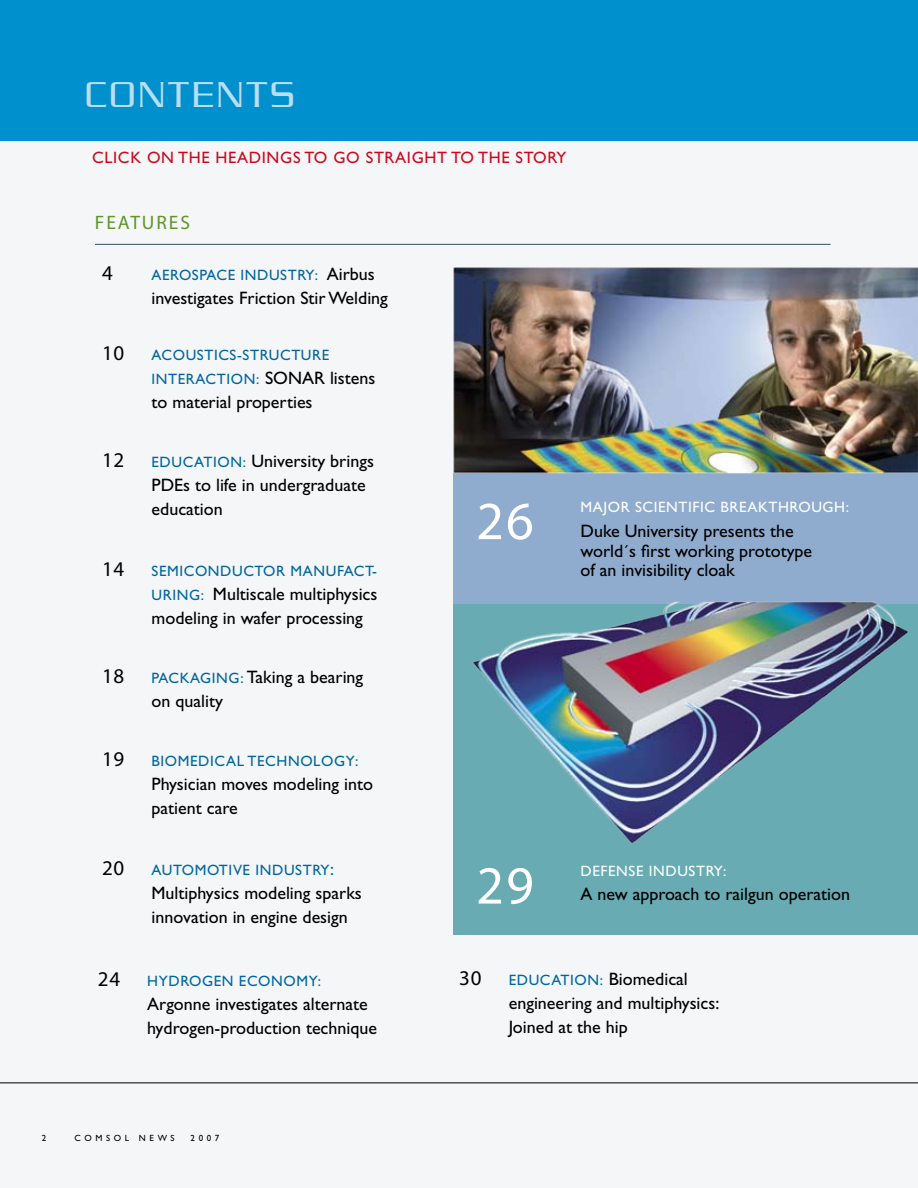
<style>
.page{position:relative;width:918px;height:1188px;background:#f4f6f8}
.page>*{position:absolute;margin:0;border:0;box-sizing:border-box;transform-origin:0 0}
.t1{font:54px "Myriad Pro";color:#fff}
.t2{font:300 39px "Serpentine";letter-spacing:.075em;color:#b7def1}
.t3{font:21px "Myriad Pro";letter-spacing:.04em;color:#000}
.t4{font:19.5px "Myriad Pro";letter-spacing:.1em;color:#5f9529}
.t5{font:18px/24px "Gill Sans";color:#000}
.t6{font:16.5px "Gill Sans";letter-spacing:.04em;color:#c90b1d}
.t7{font:15px "Gill Sans";letter-spacing:.04em;color:#0066a1}
.t8{font:15px "Gill Sans";letter-spacing:.04em;color:#fff}
.t9{font:9px "Gill Sans";letter-spacing:.4em;color:#000}
.s1{font-size:18px;color:#000}
.s2{font-size:15px;color:#0066a1}
.s3{font-size:18px}
</style>
<div class="page">
<div style="left:0;top:0;width:918px;height:141px;background:#0090cd"></div>
<hr style="left:95px;top:244px;width:736px;height:1px;background:#384e70">
<hr style="left:0;top:1083px;width:918px;height:1px;background:#000">
<img style="left:453px;top:268px;width:465px;height:816px">
<h2 class="t2" style="left:85px;top:73px;width:211px">CONTENTS</h2>
<p class="t6" style="left:92px;top:148px;width:285px">CLICKON THE HEADINGS TO GO STRAIGHT</p>
<p class="t6" style="left:451px;top:148px;width:76px">TOTHE STORY</p>
<p class="t4" style="left:95px;top:210px;width:95px">FEATURES</p>
<p class="t3" style="left:102px;top:260px;width:12px">4</p>
<p class="t7" style="left:152px;top:267px;width:225px">Ae rospace In dustry: <span class="s1">Airbus</span></p>
<p class="t5" style="left:152px;top:286px;width:238px">investigates Friction Stir Welding</p>
<p class="t3" style="left:102px;top:340px;width:24px">10</p>
<p class="t7" style="left:152px;top:347px;width:178px">Acoustics-structure</p>
<p class="t7" style="left:102px;top:371px;width:23px">In</p>
<p class="t5" style="left:152px;top:367px;width:225px;text-indent:17px"><span class="s2">teraction :</span> SONAR listens to material properties</p>
<p class="t3" style="left:102px;top:447px;width:24px">12</p>
<p class="t5" style="left:152px;top:449px;width:224px"><span class="s2">Education :</span> University brings<br>PDEs to life in undergraduate education</p>
<p class="t3" style="left:102px;top:556px;width:24px">14</p>
<p class="t7" style="left:152px;top:562px;width:227px">Semicon ductor man ufact-</p>
<p class="t5" style="left:152px;top:582px;width:227px"><span class="s2">urin g:</span> Multiscale multiphysics modeling in wafer processing</p>
<p class="t3" style="left:102px;top:664px;width:24px">18</p>
<p class="t5" style="left:152px;top:666px;width:213px"><span class="s2">Pac kagin g:</span> Taking a bearing on quality</p>
<p class="t3" style="left:102px;top:746px;width:24px">19</p>
<p class="t7" style="left:152px;top:752px;width:208px">Biomedical technology:</p>
<p class="t5" style="left:152px;top:772px;width:223px">Physician moves modeling into patient care</p>
<p class="t3" style="left:102px;top:855px;width:24px">20</p>
<p class="t7" style="left:152px;top:862px;width:184px">Automotive In dustry<span class="s3">:</span></p>
<p class="t5" style="left:152px;top:881px;width:212px">Multiphysics modeling sparks innovation in engine design</p>
<p class="t3" style="left:98px;top:966px;width:24px">24</p>
<p class="t7" style="left:147px;top:972px;width:175px">Hydrogen economy:</p>
<p class="t5" style="left:147px;top:992px;width:231px">Argonne investigates alternate hydrogen-production technique</p>
<p class="t9" style="left:75px;top:1133px;width:101px">Comsol NEWS</p>
<p class="t9" style="left:191px;top:1133px;width:30px">2007</p>
<h1 class="t1" style="left:476px;top:488px;width:59px">26</h1>
<p class="t8" style="left:581px;top:498px;width:106px">MAJOR SCIENTIFI</p>
<p class="t8" style="left:705px;top:498px;width:55px">C BREAKTHROUGH</p>
<p class="t8" style="left:846px;top:498px;width:5px">:</p>
<p class="t5" style="left:581px;top:522px;width:233px;line-height:19.5px">Duke University presents the world´s first working prototype of an invisibility cloak</p>
<h1 class="t1" style="left:476px;top:852px;width:59px">29</h1>
<p class="t8" style="left:581px;top:862px;width:96px">DEFENsE INDUSTRY</p>
<p class="t8" style="left:723px;top:862px;width:5px">:</p>
<p class="t5" style="left:581px;top:882px;width:271px">A new approach to railgun operation</p>
<p class="t3" style="left:459px;top:965px;width:24px">30</p>
<p class="t7" style="left:509px;top:972px;width:181px">Education : <span class="s1">Biomedical</span></p>
<p class="t5" style="left:509px;top:991px;width:212px">engineering and multiphysics:<br>Joined at the hip</p>
</div>
